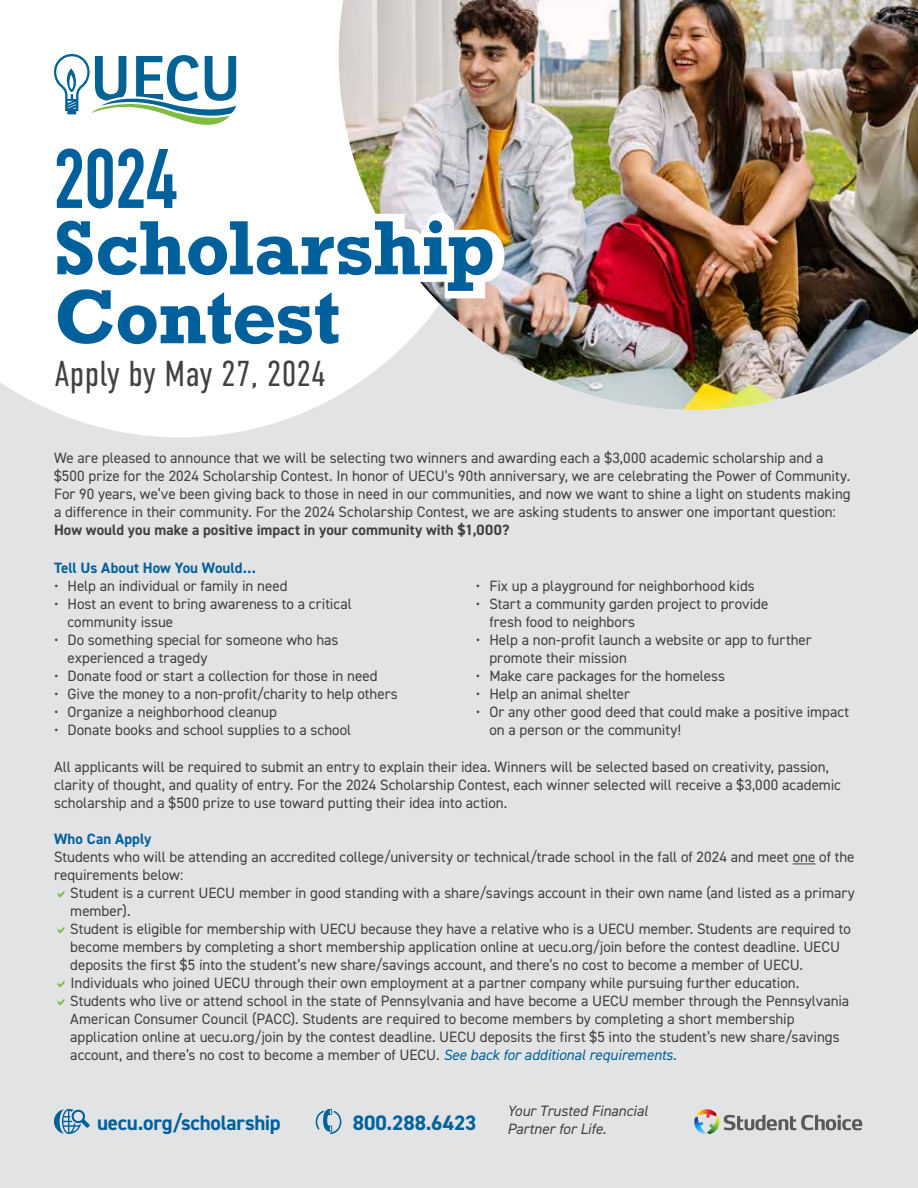
<style>
.page{position:relative;width:918px;height:1188px;background:#fff}
.page>*{position:absolute;margin:0;border:0;box-sizing:border-box;transform-origin:0 0}
.t1{font:700 82.8px "DIN Condensed";color:#00609c}
.t2{font:700 72px/69px "Rockwell";letter-spacing:-.005em;color:#00609c}
.t3{font:300 36px "DIN Condensed";color:#414042}
.t4{font:700 21px "DIN2014";letter-spacing:-.01em;color:#00609c}
.t5{font:15px/18px "DIN2014";color:#414042}
.t6{font:700 15px "DIN2014";letter-spacing:.005em;color:#414042}
.t7{font:italic 15px "DIN2014";color:#414042}
.t8{font:700 15px "DIN2014";letter-spacing:.005em;color:#00609c}
.s1{font-style:italic;color:#00609c}
</style>
<div class="page">
<div style="left:0;top:382px;width:918px;height:806px;background:#e2e3e4"></div>
<svg style="left:694px;top:1109px;width:168px;height:25px;background:#bcbdbc"></svg>
<svg style="left:54px;top:1109px;width:36px;height:25px"></svg>
<svg style="left:316px;top:1109px;width:25px;height:25px"></svg>
<svg style="left:793px;top:864px;width:22px;height:1px"></svg>
<img style="left:339px;top:0;width:579px;height:410px">
<svg style="left:54px;top:54px;width:182px;height:71px"></svg>
<svg style="left:58px;top:891px;width:6px;height:7px"></svg>
<svg style="left:58px;top:927px;width:6px;height:7px"></svg>
<svg style="left:58px;top:981px;width:6px;height:7px"></svg>
<svg style="left:58px;top:999px;width:6px;height:7px"></svg>
<h1 class="t1" style="left:54px;top:123px;width:125px">2024</h1>
<h2 class="t2" style="left:54px;top:213px;width:443px">Scholarship<br>Contest</h2>
<h3 class="t3" style="left:54px;top:353px;width:274px">Apply by May 27, 2024</h3>
<p class="t5" style="left:54px;top:449px;width:798px">We are pleased to announce that we will be selecting two winners and awarding each a $3,000 academic scholarship and a $500 prize for the 2024 Scholarship Contest. In honor of UECU’s 90th anniversary, we are celebrating the Power of Community.<br>For 90 years, we’ve been giving back to those in need in our communities, and now we want to shine a light on students making a difference in their community. For the 2024 Scholarship Contest, we are asking students to answer one important question:</p>
<p class="t6" style="left:54px;top:520px;width:457px">How would you make a positive impact in your community with $1,000?</p>
<p class="t8" style="left:54px;top:558px;width:203px">Tell Us About How You Would…</p>
<p class="t5" style="left:54px;top:577px;width:235px">• Help an individual or family in need</p>
<p class="t5" style="left:68px;top:595px;width:286px;text-indent:-14px">• Host an event to bring awareness to a critical community issue</p>
<p class="t5" style="left:68px;top:631px;width:273px;text-indent:-14px">• Do something special for someone who has experienced a tragedy</p>
<p class="t5" style="left:54px;top:667px;width:325px">• Donate food or start a collection for those in need</p>
<p class="t5" style="left:54px;top:685px;width:345px">• Give the money to a non-profit/charity to help others</p>
<p class="t5" style="left:54px;top:703px;width:225px">• Organize a neighborhood cleanup</p>
<p class="t5" style="left:54px;top:721px;width:299px">• Donate books and school supplies to a school</p>
<p class="t5" style="left:476px;top:577px;width:281px">• Fix up a playground for neighborhood kids</p>
<p class="t5" style="left:489px;top:595px;width:281px;text-indent:-14px">• Start a community garden project to provide fresh food to neighbors</p>
<p class="t5" style="left:489px;top:631px;width:324px;text-indent:-14px">• Help a non-profit launch a website or app to further promote their mission</p>
<p class="t5" style="left:476px;top:667px;width:251px">• Make care packages for the homeless</p>
<p class="t5" style="left:476px;top:685px;width:156px">• Help an animal shelter</p>
<p class="t5" style="left:489px;top:703px;width:361px;text-indent:-14px">• Or any other good deed that could make a positive impact on a person or the community!</p>
<p class="t5" style="left:54px;top:758px;width:788px">All applicants will be required to submit an entry to explain their idea. Winners will be selected based on creativity, passion, clarity of thought, and quality of entry. For the 2024 Scholarship Contest, each winner selected will receive a $3,000 academic scholarship and a $500 prize to use toward putting their idea into action.</p>
<p class="t8" style="left:54px;top:829px;width:99px">Who Can Apply</p>
<p class="t5" style="left:54px;top:848px;width:802px">Students who will be attending an accredited college/university or technical/trade school in the fall of 2024 and meet one of the requirements below:</p>
<p class="t5" style="left:70px;top:884px;width:786px">Student is a current UECU member in good standing with a share/savings account in their own name (and listed as a primary member).<br>Student is eligible for membership with UECU because they have a relative who is a UECU member. Students are required to become members by completing a short membership application online at uecu.org/join before the contest deadline. UECU deposits the first $5 into the student’s new share/savings account, and there’s no cost to become a member of UECU.<br>Individuals who joined UECU through their own employment at a partner company while pursuing further education.<br>Students who live or attend school in the state of Pennsylvania and have become a UECU member through the Pennsylvania American Consumer Council (PACC). Students are required to become members by completing a short membership application online at uecu.org/join by the contest deadline. UECU deposits the first $5 into the student’s new share/savings account, and there’s no cost to become a member of UECU. <span class="s1">See back for additional requirements.</span></p>
<p class="t7" style="left:507px;top:1101px;width:142px">Your Trusted Financial</p>
<h3 class="t4" style="left:97px;top:1108px;width:185px">uecu.org/scholarship</h3>
<h3 class="t4" style="left:353px;top:1108px;width:125px">800.288.6423</h3>
<p class="t7" style="left:507px;top:1119px;width:101px">Partner for Life.</p>
</div>
